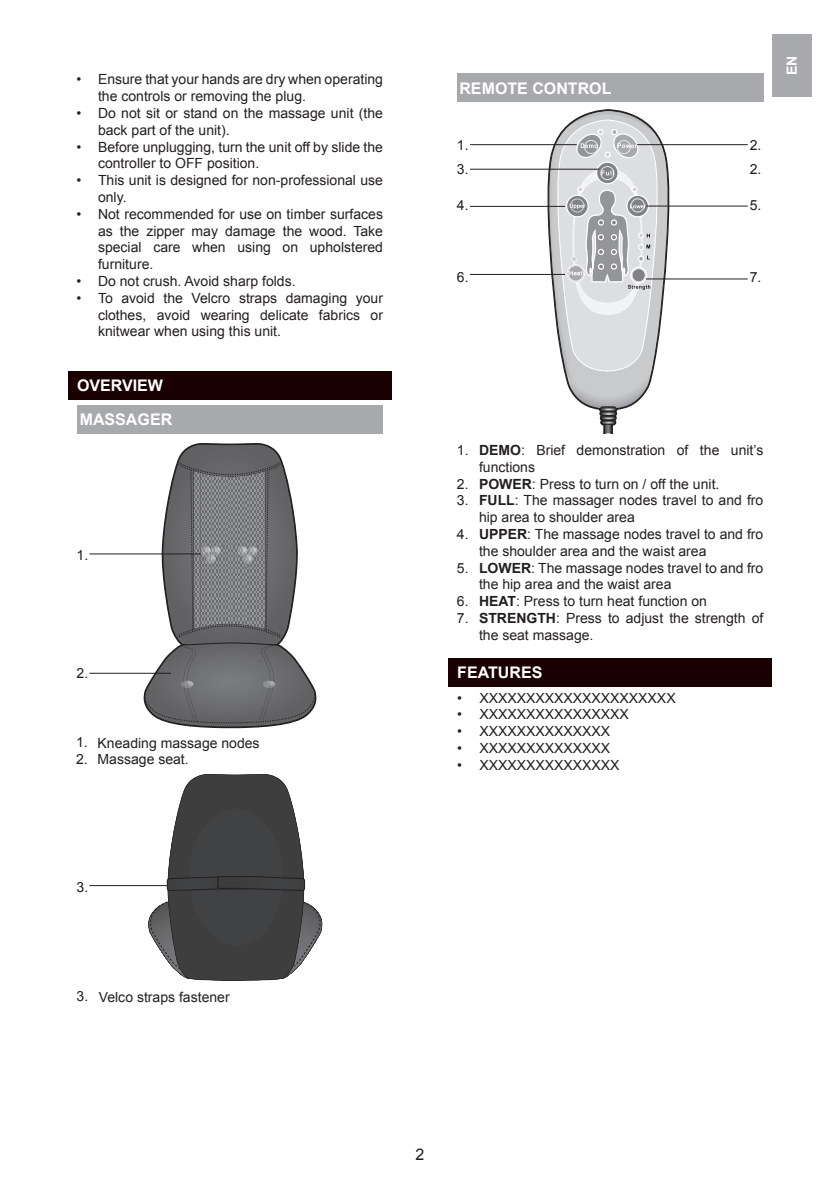
<style>
.page{position:relative;width:840px;height:1191px;background:#fff}
.page>*{position:absolute;margin:0;border:0;box-sizing:border-box;transform-origin:0 0}
.t1{font:700 16px "Arial";color:#fff}
.t2{font:16px "Arial";color:#231f20}
.t3{font:14px/16.8px "Arial";color:#231f20}
.t4{font:700 14px "Arial";color:#fff}
.s1{font-weight:700}
</style>
<div class="page">
<div style="left:599px;top:410px;width:17px;height:7px;border:3px solid #231f20;border-radius:2px"></div>
<div style="left:599px;top:415px;width:17px;height:6px;border:3px solid #231f20;border-radius:2px"></div>
<div style="left:600px;top:419px;width:16px;height:6px;border:3px solid #231f20;border-radius:2px"></div>
<svg style="left:543px;top:109px;width:130px;height:302px"></svg>
<svg style="left:600px;top:407px;width:16px;height:4px"></svg>
<div style="left:599px;top:406px;width:17px;height:5px;border:1px solid #231f20;border-radius:2px"></div>
<svg style="left:600px;top:411px;width:15px;height:4px"></svg>
<div style="left:600px;top:411px;width:16px;height:5px;border:1px solid #231f20;border-radius:2px"></div>
<div style="left:600px;top:416px;width:15px;height:4px;border:1px solid #231f20;border-radius:2px"></div>
<svg style="left:601px;top:418px;width:13px;height:15px"></svg>
<div style="left:600px;top:420px;width:15px;height:4px;border:1px solid #231f20;border-radius:2px"></div>
<svg style="left:142px;top:443px;width:175px;height:285px"></svg>
<div style="left:68px;top:371px;width:323px;height:28px;background:#1a0000"></div>
<div style="left:77px;top:405px;width:306px;height:28px;background:#a8a9ad"></div>
<div style="left:456px;top:74px;width:307px;height:28px;background:#a8a9ad"></div>
<hr style="left:89px;top:553px;width:112px;height:1px;background:#231f20">
<hr style="left:89px;top:885px;width:81px;height:1px;background:#231f20">
<hr style="left:89px;top:673px;width:82px;height:1px;background:#231f20">
<hr style="left:469px;top:144px;width:107px;height:1px;background:#231f20">
<hr style="left:469px;top:169px;width:130px;height:1px;background:#231f20">
<hr style="left:469px;top:206px;width:95px;height:1px;background:#231f20">
<hr style="left:469px;top:274px;width:95px;height:1px;background:#231f20">
<hr style="left:636px;top:144px;width:111px;height:1px;background:#231f20">
<hr style="left:646px;top:205px;width:101px;height:1px;background:#231f20">
<hr style="left:645px;top:278px;width:102px;height:1px;background:#231f20">
<div style="left:771px;top:34px;width:40px;height:62px;background:#a8a9ad"></div>
<svg style="left:146px;top:774px;width:177px;height:206px"></svg>
<div style="left:448px;top:658px;width:323px;height:28px;background:#1a0000"></div>
<p class="t3" style="left:77px;top:71px;width:6px">•</p>
<p class="t3" style="left:77px;top:105px;width:6px">•</p>
<p class="t3" style="left:77px;top:138px;width:6px">•</p>
<p class="t3" style="left:77px;top:172px;width:6px">•</p>
<p class="t3" style="left:77px;top:206px;width:6px">•</p>
<p class="t3" style="left:77px;top:273px;width:6px">•</p>
<p class="t3" style="left:77px;top:290px;width:6px">•</p>
<p class="t3" style="left:98px;top:71px;width:286px">Ensure that your hands are dry when operating the controls or removing the plug.</p>
<p class="t3" style="left:98px;top:105px;width:286px">Do not sit or stand on the massage unit (the back part of the unit).</p>
<p class="t3" style="left:98px;top:138px;width:286px">Before unplugging, turn the unit off by slide the controller to OFF position.</p>
<p class="t3" style="left:98px;top:172px;width:286px">This unit is designed for non-professional use only.</p>
<p class="t3" style="left:98px;top:206px;width:286px;text-align:justify">Not recommended for use on timber surfaces as the zipper may damage the wood. Take special care when using on upholstered furniture.</p>
<p class="t3" style="left:98px;top:273px;width:199px">Do not crush. Avoid sharp folds.</p>
<p class="t3" style="left:98px;top:290px;width:286px;text-align:justify">To avoid the Velcro straps damaging your clothes, avoid wearing delicate fabrics or knitwear when using this unit.</p>
<p class="t1" style="left:77px;top:374px;width:87px">OVERVIEW</p>
<p class="t1" style="left:80px;top:409px;width:94px">MASSAGER</p>
<p class="t3" style="left:77px;top:547px;width:13px">1.</p>
<p class="t3" style="left:77px;top:664px;width:13px">2.</p>
<p class="t3" style="left:76px;top:734px;width:13px">1.</p>
<p class="t3" style="left:76px;top:751px;width:13px">2.</p>
<p class="t3" style="left:98px;top:734px;width:163px">Kneading massage nodes</p>
<p class="t3" style="left:98px;top:751px;width:93px">Massage seat.</p>
<p class="t3" style="left:77px;top:878px;width:13px">3.</p>
<p class="t3" style="left:77px;top:988px;width:13px">3.</p>
<p class="t3" style="left:99px;top:988px;width:132px">Velco straps fastener</p>
<p class="t1" style="left:459px;top:77px;width:153px">REMOTE CONTROL</p>
<p class="t3" style="left:456px;top:137px;width:13px">1.</p>
<p class="t3" style="left:456px;top:161px;width:13px">3.</p>
<p class="t3" style="left:456px;top:197px;width:13px">4.</p>
<p class="t3" style="left:456px;top:269px;width:13px">6.</p>
<p class="t3" style="left:749px;top:137px;width:13px">2.</p>
<p class="t3" style="left:749px;top:161px;width:13px">2.</p>
<p class="t3" style="left:749px;top:197px;width:13px">5.</p>
<p class="t3" style="left:749px;top:269px;width:13px">7.</p>
<p class="t4" style="left:782px;top:75px;width:21px;rotate:-90deg">EN</p>
<p class="t3" style="left:456px;top:442px;width:13px">1.</p>
<p class="t3" style="left:456px;top:475px;width:13px">2.</p>
<p class="t3" style="left:456px;top:492px;width:13px">3.</p>
<p class="t3" style="left:456px;top:526px;width:13px">4.</p>
<p class="t3" style="left:456px;top:559px;width:13px">5.</p>
<p class="t3" style="left:456px;top:593px;width:13px">6.</p>
<p class="t3" style="left:456px;top:610px;width:13px">7.</p>
<p class="t3" style="left:478px;top:442px;width:286px"><span class="s1">DEMO</span>: Brief demonstration of the unit’s functions</p>
<p class="t3" style="left:478px;top:475px;width:242px"><span class="s1">POWER</span>: Press to turn on / off the unit.</p>
<p class="t3" style="left:478px;top:492px;width:286px"><span class="s1">FULL</span>: The massager nodes travel to and fro hip area to shoulder area</p>
<p class="t3" style="left:478px;top:526px;width:286px"><span class="s1">UPPER</span>: The massage nodes travel to and fro the shoulder area and the waist area</p>
<p class="t3" style="left:478px;top:559px;width:286px"><span class="s1">LOWER</span>: The massage nodes travel to and fro the hip area and the waist area</p>
<p class="t3" style="left:478px;top:593px;width:229px"><span class="s1">HEAT</span>: Press to turn heat function on</p>
<p class="t3" style="left:478px;top:610px;width:286px"><span class="s1">STRENGTH</span>: Press to adjust the strength of the seat massage.</p>
<p class="t1" style="left:457px;top:662px;width:87px">FEATURES</p>
<p class="t3" style="left:479px;top:689px;width:198px">XXXXXXXXXXXXXXXXXXXXX</p>
<p class="t3" style="left:479px;top:706px;width:151px">XXXXXXXXXXXXXXXX</p>
<p class="t3" style="left:479px;top:723px;width:132px">XXXXXXXXXXXXXX</p>
<p class="t3" style="left:479px;top:740px;width:132px">XXXXXXXXXXXXXX</p>
<p class="t3" style="left:479px;top:756px;width:142px">XXXXXXXXXXXXXXX</p>
<p class="t3" style="left:457px;top:689px;width:6px">•</p>
<p class="t3" style="left:457px;top:706px;width:6px">•</p>
<p class="t3" style="left:457px;top:723px;width:6px">•</p>
<p class="t3" style="left:457px;top:740px;width:6px">•</p>
<p class="t3" style="left:457px;top:756px;width:6px">•</p>
<p class="t2" style="left:415px;top:1143px;width:10px">2</p>
</div>
